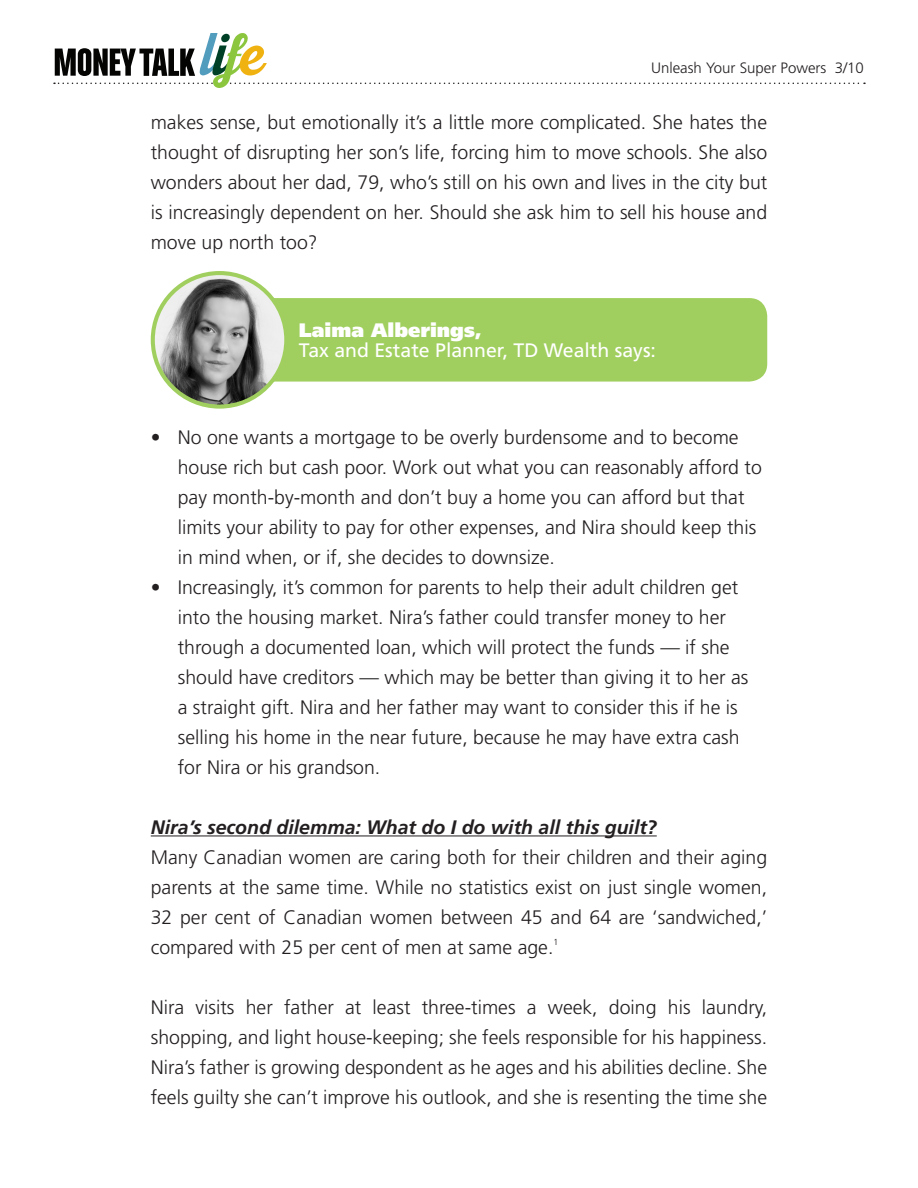
<style>
.page{position:relative;width:918px;height:1188px;background:#fff}
.page>*{position:absolute;margin:0;border:0;box-sizing:border-box;transform-origin:0 0}
.Body_Text_First_Para{font:300 19.5px/30px "Frutiger LT Std";color:#231f20;text-align:justify}
.Body_Text_First_Para-2{font:italic 700 19.5px "Frutiger LT Std";color:#231f20}
.Body_Text_First_Para-3{font:19.5px "Frutiger LT Std";color:#fff}
.Body_Text_First_Para-4{font:900 19.5px "Frutiger LT Std";color:#fff}
.t1{font:300 15px "Frutiger LT Std";color:#231f20}
.Body_Text_First_Para-5{font:300 8.7px "Frutiger LT Std";color:#231f20}
</style>
<div class="page">
<svg style="left:54px;top:33px;width:811px;height:55px"></svg>
<hr style="left:151px;top:835px;width:506px;height:1px;background:#231f20">
<div style="left:203px;top:298px;width:564px;height:84px;background:#a1cf5f;border-radius:18px"></div>
<img style="left:153px;top:273px;width:133px;height:134px;border-radius:67px">
<div style="left:151px;top:271px;width:137px;height:138px;border:4px solid #a1cf5f;border-radius:50%"></div>
<p class="t1" style="left:651px;top:59px;width:214px">Unleash Your Super Powers 3/10</p>
<p class="Body_Text_First_Para" style="left:151px;top:108px;width:618px">makes sense, but emotionally it’s a little more complicated. She hates the thought of disrupting her son’s life, forcing him to move schools. She also wonders about her dad, 79, who’s still on his own and lives in the city but is increasingly dependent on her. Should she ask him to sell his house and move up north too?</p>
<p class="Body_Text_First_Para-4" style="left:299px;top:319px;width:185px">Laima Alberings,</p>
<p class="Body_Text_First_Para-3" style="left:299px;top:339px;width:359px">Tax and Estate Planner, TD Wealth says:</p>
<p class="Body_Text_First_Para" style="left:178px;top:423px;width:586px;text-align:left;text-indent:-27px">• No one wants a mortgage to be overly burdensome and to become house rich but cash poor. Work out what you can reasonably afford to pay month-by-month and don’t buy a home you can afford but that limits your ability to pay for other expenses, and Nira should keep this in mind when, or if, she decides to downsize.</p>
<p class="Body_Text_First_Para" style="left:178px;top:573px;width:572px;text-align:left;text-indent:-27px">• Increasingly, it’s common for parents to help their adult children get into the housing market. Nira’s father could transfer money to her through a documented loan, which will protect the funds — if she should have creditors — which may be better than giving it to her as a straight gift. Nira and her father may want to consider this if he is selling his home in the near future, because he may have extra cash for Nira or his grandson.</p>
<p class="Body_Text_First_Para-2" style="left:151px;top:816px;width:508px">Nira’s second dilemma: What do I do with all this guilt?</p>
<p class="Body_Text_First_Para" style="left:151px;top:843px;width:618px">Many Canadian women are caring both for their children and their aging parents at the same time. While no statistics exist on just single women, 32 per cent of Canadian women between 45 and 64 are ‘sandwiched,’ compared with 25 per cent of men at same age.</p>
<p class="Body_Text_First_Para-5" style="left:553px;top:937px;width:6px">1</p>
<p class="Body_Text_First_Para" style="left:151px;top:993px;width:618px">Nira visits her father at least three-times a week, doing his laundry, shopping, and light house-keeping; she feels responsible for his happiness.<br>Nira’s father is growing despondent as he ages and his abilities decline. She feels guilty she can’t improve his outlook, and she is resenting the time she</p>
</div>
